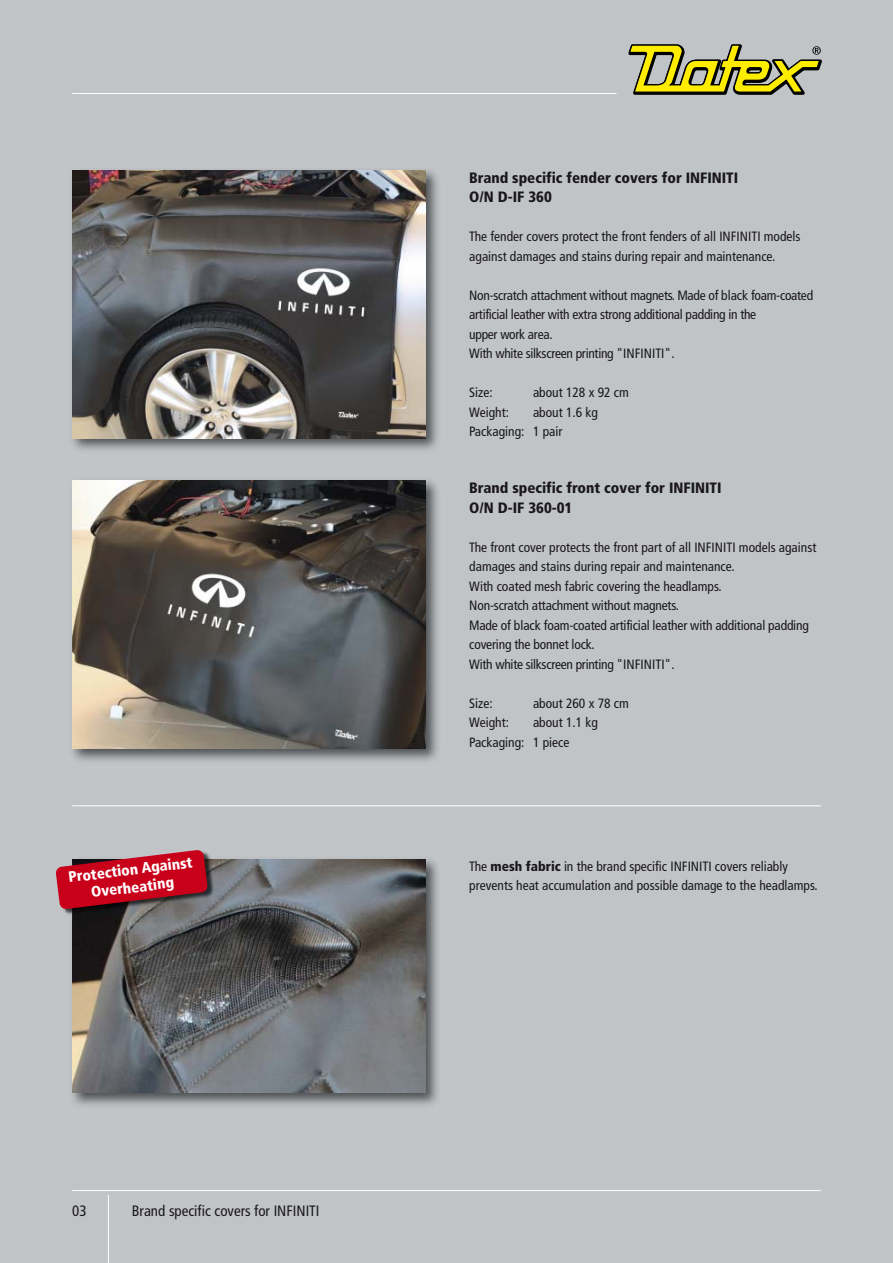
<style>
.page{position:relative;width:893px;height:1263px;background:#c1c4c7}
.page>*{position:absolute;margin:0;border:0;box-sizing:border-box;transform-origin:0 0}
.t1{font:900 condensed 15px/19.5px "Frutiger";color:#1a171c}
.t2{font:condensed 15px "Frutiger";color:#1a171c}
.t3{font:900 condensed 15px/17.7px "Frutiger";color:#fff;text-align:center}
.t4{font:condensed 13.5px/19.5px "Frutiger";color:#1a171c}
.t5{font:condensed 13.5px/19.5px "Frutiger";letter-spacing:-.02em;color:#1a171c}
.s1{font-weight:900}
</style>
<div class="page">
<hr style="left:72px;top:1190px;width:749px;height:1px;background:#fff">
<hr style="left:72px;top:805px;width:749px;height:1px;background:#fff">
<hr style="left:72px;top:93px;width:545px;height:1px;background:#fff">
<svg style="left:628px;top:44px;width:194px;height:51px"></svg>
<hr style="left:108px;top:1195px;width:1px;height:68px;background:#fff">
<img style="left:72px;top:480px;width:366px;height:281px">
<img style="left:72px;top:480px;width:353px;height:268px">
<img style="left:72px;top:170px;width:366px;height:280px">
<img style="left:72px;top:170px;width:353px;height:268px">
<img style="left:72px;top:859px;width:366px;height:246px">
<img style="left:72px;top:859px;width:353px;height:234px">
<img style="left:63px;top:909px;width:9px;height:6px">
<img style="left:72px;top:859px;width:149px;height:61px">
<svg style="left:56px;top:850px;width:152px;height:59px;background:#b22537"></svg>
<p class="t3" style="left:68px;top:870px;width:126px;rotate:-7deg">Protection Against<br>Overheating</p>
<p class="t2" style="left:72px;top:1204px;width:16px">03</p>
<p class="t2" style="left:132px;top:1204px;width:189px">Brand specific covers for INFINITI</p>
<p class="t1" style="left:469px;top:169px;width:270px">Brand specific fender covers for INFINITI<br>O/N D-IF 360</p>
<p class="t4" style="left:469px;top:228px;width:333px">The fender covers protect the front fenders of all INFINITI models against damages and stains during repair and maintenance.</p>
<p class="t5" style="left:469px;top:286px;width:345px">Non-scratch attachment without magnets. Made of black foam-coated artificial leather with extra strong additional padding in the<br>upper work area.<br>With white silkscreen printing "INFINITI".</p>
<p class="t4" style="left:469px;top:384px;width:25px">Size:</p>
<p class="t4" style="left:533px;top:384px;width:97px">about 128 x 92 cm</p>
<p class="t4" style="left:469px;top:403px;width:41px">Weight:</p>
<p class="t4" style="left:469px;top:403px;width:130px;text-indent:64px">about 1.6 kg<br>Packaging: 1 pair</p>
<p class="t1" style="left:469px;top:479px;width:254px">Brand specific front cover for INFINITI<br>O/N D-IF 360-01</p>
<p class="t4" style="left:469px;top:538px;width:349px">The front cover protects the front part of all INFINITI models against damages and stains during repair and maintenance.<br>With coated mesh fabric covering the headlamps.<br>Non-scratch attachment without magnets.<br>Made of black foam-coated artificial leather with additional padding covering the bonnet lock.<br>With white silkscreen printing "INFINITI".</p>
<p class="t4" style="left:469px;top:694px;width:25px">Size:</p>
<p class="t4" style="left:533px;top:694px;width:97px">about 260 x 78 cm</p>
<p class="t4" style="left:469px;top:714px;width:41px">Weight:</p>
<p class="t4" style="left:469px;top:714px;width:130px;text-indent:64px">about 1.1 kg<br>Packaging: 1 piece</p>
<p class="t4" style="left:469px;top:857px;width:350px">The <span class="s1">mesh fabric</span> in the brand specific INFINITI covers reliably prevents heat accumulation and possible damage to the headlamps.</p>
</div>
